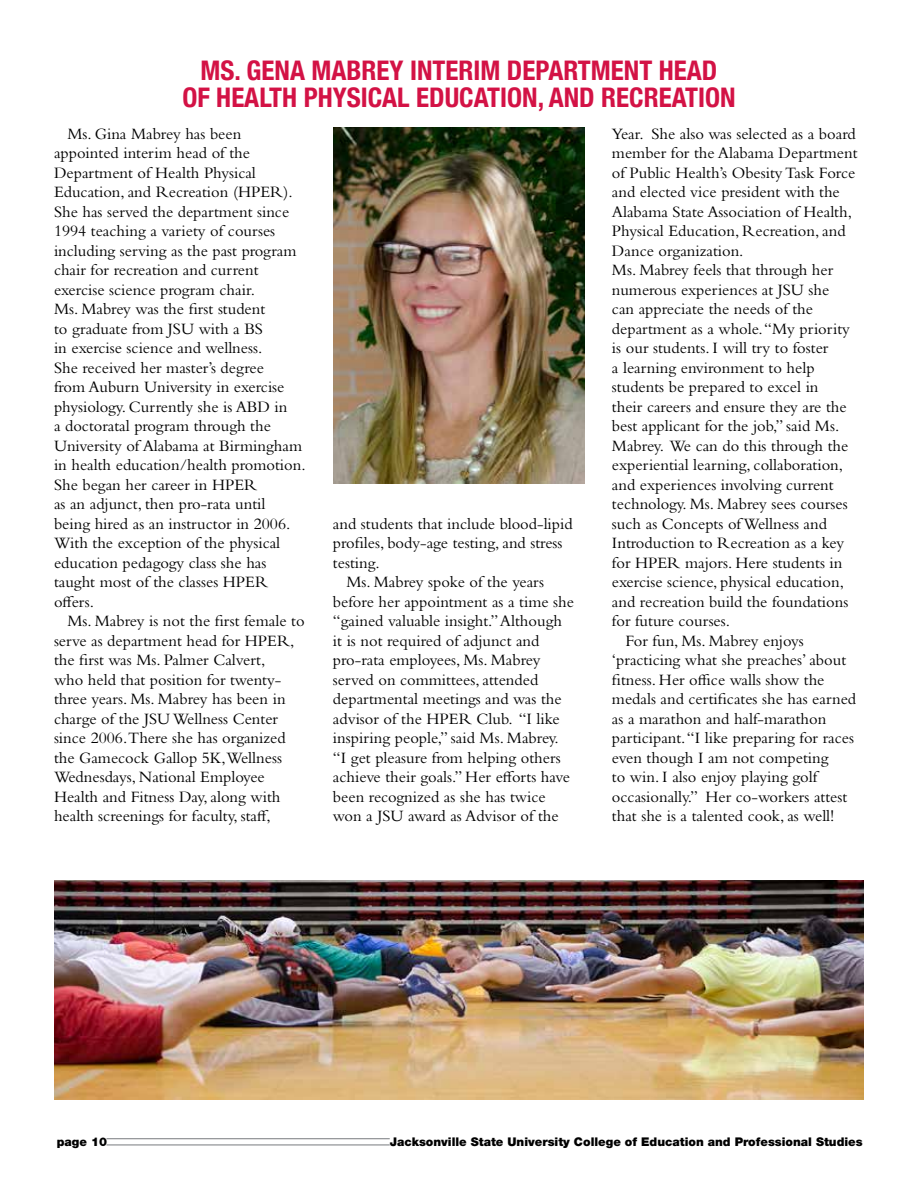
<style>
.page{position:relative;width:918px;height:1188px;background:#fff}
.page>*{position:absolute;margin:0;border:0;box-sizing:border-box;transform-origin:0 0}
.t1{font:700 condensed 27px/27px "Helvetica Neue";color:#d31245;text-align:center}
.t2{font:16.5px/19.5px "Bembo Std";color:#000}
.t3{font:900 12px "Helvetica Neue";color:#000}
</style>
<div class="page">
<hr style="left:107px;top:1138px;width:283px;height:1px;background:#939598">
<hr style="left:107px;top:1144px;width:283px;height:2px;background:#939598">
<img style="left:333px;top:128px;width:252px;height:355px">
<img style="left:54px;top:880px;width:810px;height:219px">
<h1 class="t1" style="left:182px;top:55px;width:555px">MS. GENA MABREY INTERIM DEPARTMENT HEAD<br>OF HEALTH PHYSICAL EDUCATION, AND RECREATION</h1>
<p class="t2" style="left:54px;top:123px;width:253px;text-indent:13px">Ms. Gina Mabrey has been appointed interim head of the<br>Department of Health Physical<br>Education, and Recreation (HPER).<br>She has served the department since<br>1994 teaching a variety of courses including serving as the past program chair for recreation and current exercise science program chair.<br>Ms. Mabrey was the first student<br>to graduate from JSU with a BS<br>in exercise science and wellness.<br>She received her master’s degree<br>from Auburn University in exercise physiology. Currently she is ABD in<br>a doctoratal program through the<br>University of Alabama at Birmingham in health education/health promotion.<br>She began her career in HPER<br>as an adjunct, then pro-rata until<br>being hired as an instructor in 2006.<br>With the exception of the physical education pedagogy class she has taught most of the classes HPER offers.</p>
<p class="t2" style="left:54px;top:611px;width:252px;text-indent:13px">Ms. Mabrey is not the first female to serve as department head for HPER, the first was Ms. Palmer Calvert,<br>who held that position for twenty&shy;three years. Ms. Mabrey has been in charge of the JSU Wellness Center since 2006.There she has organized the Gamecock Gallop 5K,Wellness Wednesdays, National Employee Health and Fitness Day, along with health screenings for faculty, staff,</p>
<p class="t2" style="left:333px;top:513px;width:241px">and students that include blood-lipid</p>
<p class="t2" style="left:333px;top:533px;width:231px">profiles, body-age testing, and stress</p>
<p class="t2" style="left:333px;top:552px;width:48px">testing.</p>
<p class="t2" style="left:346px;top:572px;width:199px">Ms. Mabrey spoke of the years</p>
<p class="t2" style="left:333px;top:591px;width:243px">before her appointment as a time she</p>
<p class="t2" style="left:333px;top:611px;width:231px">“gained valuable insight.” Although</p>
<p class="t2" style="left:333px;top:630px;width:208px">it is not required of adjunct and</p>
<p class="t2" style="left:333px;top:650px;width:209px">pro-rata employees, Ms. Mabrey</p>
<p class="t2" style="left:333px;top:669px;width:207px">served on committees, attended</p>
<p class="t2" style="left:333px;top:689px;width:230px">departmental meetings and was the</p>
<p class="t2" style="left:333px;top:708px;width:228px">advisor of the HPER Club. “I like</p>
<p class="t2" style="left:333px;top:728px;width:227px">inspiring people,” said Ms. Mabrey.</p>
<p class="t2" style="left:333px;top:747px;width:229px">“I get pleasure from helping others</p>
<p class="t2" style="left:333px;top:767px;width:239px">achieve their goals.” Her efforts have</p>
<p class="t2" style="left:333px;top:786px;width:214px">been recognized as she has twice</p>
<p class="t2" style="left:333px;top:806px;width:227px">won a JSU award as Advisor of the</p>
<p class="t2" style="left:612px;top:124px;width:245px">Year. She also was selected as a board</p>
<p class="t2" style="left:612px;top:143px;width:247px">member for the Alabama Department</p>
<p class="t2" style="left:612px;top:163px;width:245px">of Public Health’s Obesity Task Force</p>
<p class="t2" style="left:612px;top:182px;width:229px">and elected vice president with the</p>
<p class="t2" style="left:612px;top:202px;width:242px">Alabama State Association of Health,</p>
<p class="t2" style="left:612px;top:221px;width:235px">Physical Education, Recreation, and</p>
<p class="t2" style="left:612px;top:241px;width:133px">Dance organization.</p>
<p class="t2" style="left:612px;top:260px;width:223px">Ms. Mabrey feels that through her</p>
<p class="t2" style="left:612px;top:280px;width:219px">numerous experiences at JSU she</p>
<p class="t2" style="left:612px;top:299px;width:203px">can appreciate the needs of the</p>
<p class="t2" style="left:612px;top:319px;width:239px">department as a whole. “My priority</p>
<p class="t2" style="left:612px;top:338px;width:218px">is our students. I will try to foster</p>
<p class="t2" style="left:612px;top:358px;width:203px">a learning environment to help</p>
<p class="t2" style="left:612px;top:377px;width:208px">students be prepared to excel in</p>
<p class="t2" style="left:612px;top:397px;width:236px">their careers and ensure they are the</p>
<p class="t2" style="left:612px;top:416px;width:229px">best applicant for the job,” said Ms.</p>
<p class="t2" style="left:612px;top:436px;width:238px">Mabrey. We can do this through the</p>
<p class="t2" style="left:612px;top:455px;width:233px">experiential learning, collaboration,</p>
<p class="t2" style="left:612px;top:475px;width:223px">and experiences involving current</p>
<p class="t2" style="left:612px;top:494px;width:237px">technology. Ms. Mabrey sees courses</p>
<p class="t2" style="left:612px;top:514px;width:216px">such as Concepts of Wellness and</p>
<p class="t2" style="left:612px;top:533px;width:234px">Introduction to Recreation as a key</p>
<p class="t2" style="left:612px;top:553px;width:232px">for HPER majors. Here students in</p>
<p class="t2" style="left:612px;top:572px;width:234px">exercise science, physical education,</p>
<p class="t2" style="left:612px;top:592px;width:238px">and recreation build the foundations</p>
<p class="t2" style="left:612px;top:611px;width:120px">for future courses.</p>
<p class="t2" style="left:625px;top:631px;width:180px">For fun, Ms. Mabrey enjoys</p>
<p class="t2" style="left:612px;top:650px;width:236px">‘practicing what she preaches’ about</p>
<p class="t2" style="left:612px;top:670px;width:214px">fitness. Her office walls show the</p>
<p class="t2" style="left:612px;top:689px;width:246px">medals and certificates she has earned</p>
<p class="t2" style="left:612px;top:709px;width:216px">as a marathon and half-marathon</p>
<p class="t2" style="left:612px;top:728px;width:244px">participant. “I like preparing for races</p>
<p class="t2" style="left:612px;top:748px;width:218px">even though I am not competing</p>
<p class="t2" style="left:612px;top:767px;width:207px">to win. I also enjoy playing golf</p>
<p class="t2" style="left:612px;top:787px;width:237px">occasionally.” Her co-workers attest</p>
<p class="t2" style="left:612px;top:806px;width:224px">that she is a talented cook, as well!</p>
<p class="t3" style="left:57px;top:1135px;width:52px">page 10</p>
<p class="t3" style="left:390px;top:1135px;width:475px">Jacksonville State University College of Education and Professional Studies</p>
</div>
